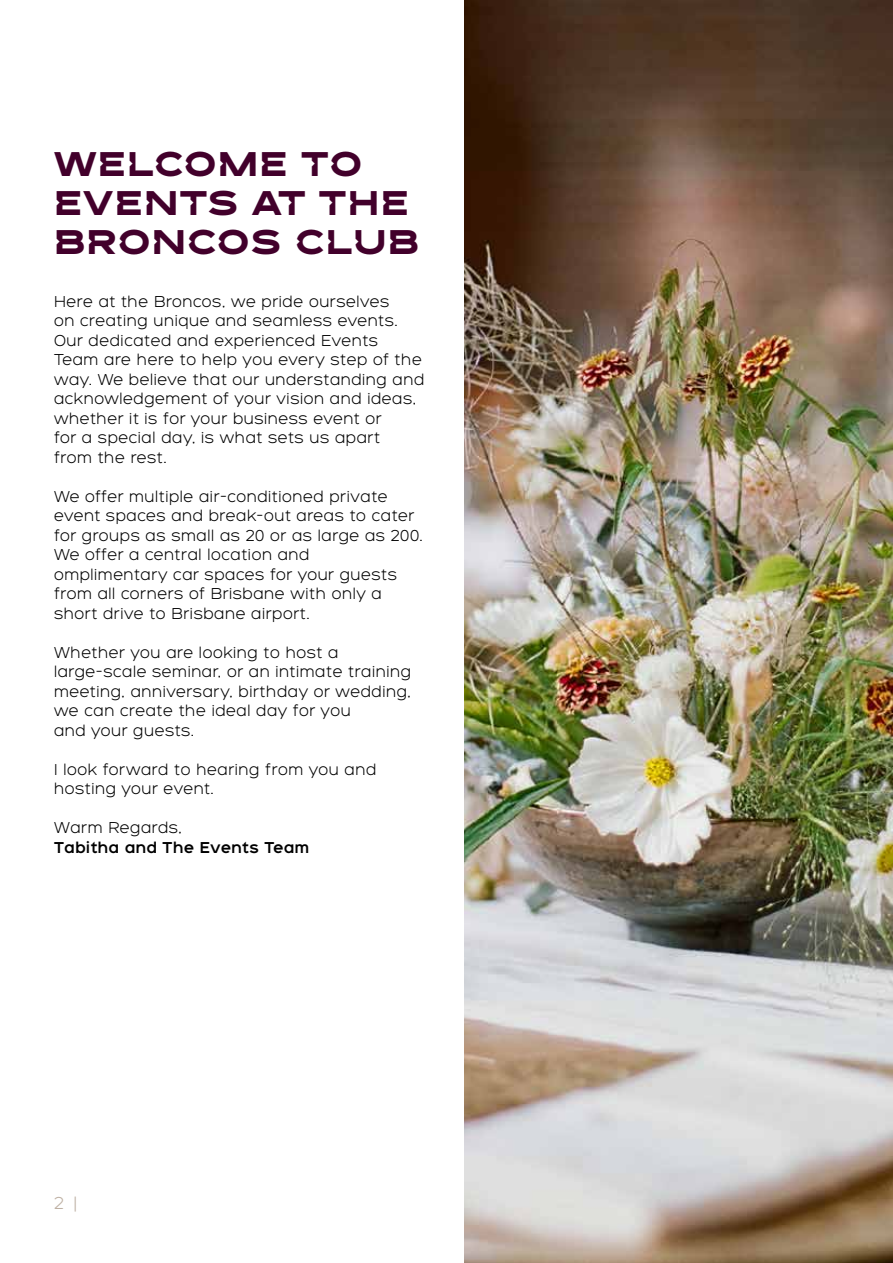
<style>
.page{position:relative;width:893px;height:1263px;background:#fff}
.page>*{position:absolute;margin:0;border:0;box-sizing:border-box;transform-origin:0 0}
.t1{font:36px/39px "Bronx Diamond";letter-spacing:.04em;color:#42002b}
.t2{font:300 18px "Bronx";color:#beb0a3}
.t3{font:300 16.5px/19.5px "Bronx";letter-spacing:.04em;color:#000}
.t4{font:500 16.5px "Bronx";letter-spacing:.04em;color:#000}
</style>
<div class="page">
<img style="left:464px;top:0;width:429px;height:1263px">
<h1 class="t1" style="left:54px;top:145px;width:367px">WELCOME TO<br>EVENTS AT THE<br>BRONCOS CLUB</h1>
<p class="t3" style="left:54px;top:292px;width:372px">Here at the Broncos, we pride ourselves<br>on creating unique and seamless events.<br>Our dedicated and experienced Events Team are here to help you every step of the way. We believe that our understanding and acknowledgement of your vision and ideas, whether it is for your business event or<br>for a special day, is what sets us apart<br>from the rest.</p>
<p class="t3" style="left:54px;top:487px;width:370px">We offer multiple air-conditioned private event spaces and break-out areas to cater for groups as small as 20 or as large as 200.<br>We offer a central location and omplimentary car spaces for your guests from all corners of Brisbane with only a short drive to Brisbane airport.</p>
<p class="t3" style="left:54px;top:643px;width:358px">Whether you are looking to host a large-scale seminar, or an intimate training meeting, anniversary, birthday or wedding, we can create the ideal day for you<br>and your guests.</p>
<p class="t3" style="left:54px;top:760px;width:324px">I look forward to hearing from you and hosting your event.</p>
<p class="t3" style="left:54px;top:818px;width:129px">Warm Regards,</p>
<p class="t4" style="left:54px;top:838px;width:257px">Tabitha and The Events Team</p>
<p class="t2" style="left:54px;top:1194px;width:25px">2 |</p>
</div>
